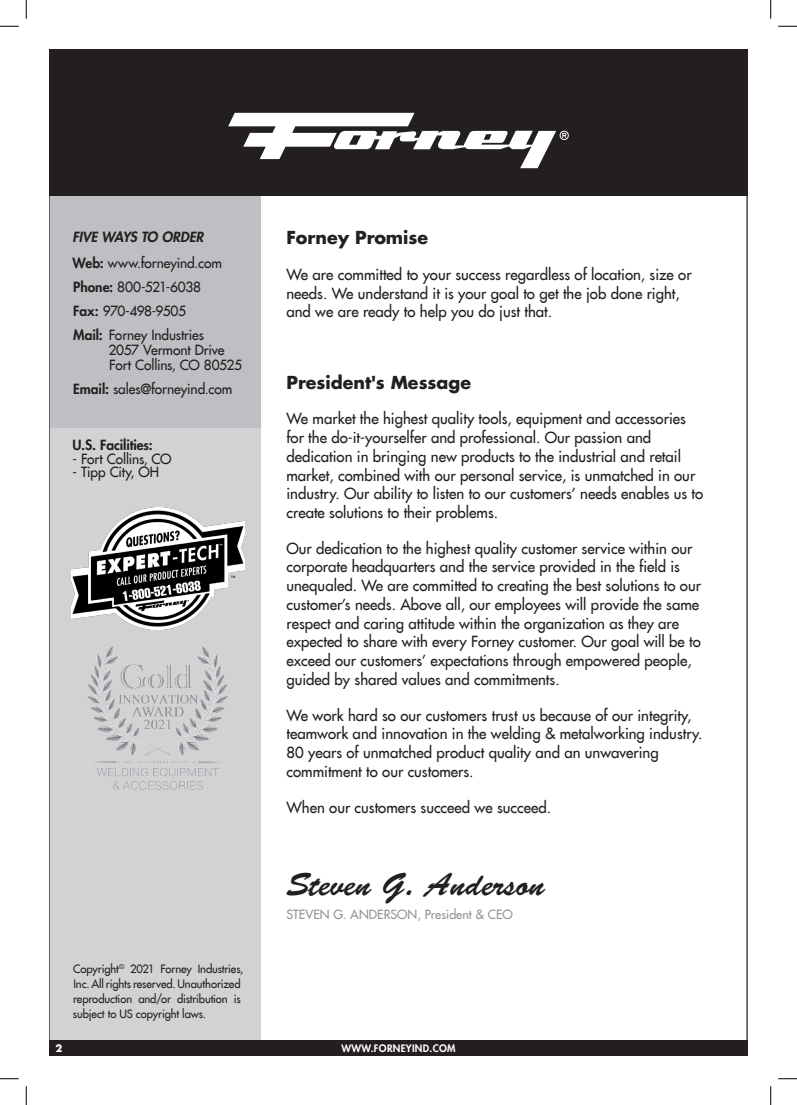
<style>
.page{position:relative;width:797px;height:1105px;background:#fff}
.page>*{position:absolute;margin:0;border:0;box-sizing:border-box;transform-origin:0 0}
.t1{font:32.5px "Brush Script Std";color:#231f20}
._19_Order_Text{font:700 17.5px "Futura LT";color:#231f20}
._19_Order_Text-2{font:15px/18.8px "Futura LT";color:#231f20}
._18_Order_Headline{font:13.75px/15px "Futura LT";letter-spacing:-.015em;color:#231f20}
._19_Order_Text-3{font:13.75px "Futura LT";letter-spacing:-.005em;color:#231f20}
.t2{font:800 13.75px "Futura LT";letter-spacing:-.01em;color:#231f20}
._18_Order_Headline-2{font:italic 800 13.75px "Futura LT";letter-spacing:-.01em;color:#231f20}
._19_Order_Text-4{font:12.5px "Futura LT";color:#939598}
._16_Copyright_text{font:11.25px/15px "Futura LT";letter-spacing:-.01em;color:#231f20}
.t3{font:800 10px "Futura LT";letter-spacing:.03em;color:#fff}
.t4{font:700 10px "Futura LT";color:#fff}
.s1{font-weight:800}
</style>
<div class="page">
<div style="left:49px;top:1040px;width:698px;height:16px;background:#231f20"></div>
<div style="left:51px;top:196px;width:210px;height:844px;background:#d1d2d4"></div>
<div style="left:51px;top:196px;width:210px;height:232px;background:#bebfc2"></div>
<div style="left:49px;top:49px;width:698px;height:147px;background:#231f20"></div>
<svg style="left:228px;top:113px;width:341px;height:55px"></svg>
<img style="left:71px;top:507px;width:173px;height:122px">
<img style="left:87px;top:646px;width:141px;height:144px">
<svg style="left:0;top:25px;width:19px;height:2px"></svg>
<svg style="left:778px;top:25px;width:19px;height:2px"></svg>
<svg style="left:0;top:1078px;width:19px;height:1px"></svg>
<svg style="left:778px;top:1078px;width:19px;height:1px"></svg>
<svg style="left:25px;top:0;width:2px;height:19px"></svg>
<svg style="left:25px;top:1086px;width:2px;height:19px"></svg>
<svg style="left:770px;top:0;width:1px;height:19px"></svg>
<svg style="left:770px;top:1086px;width:1px;height:19px"></svg>
<p class="_18_Order_Headline-2" style="left:73px;top:228px;width:132px">FIVE WAYS TO ORDER</p>
<p class="_18_Order_Headline" style="left:73px;top:255px;width:151px"><span class="s1">Web:</span> www.forneyind.com</p>
<p class="_18_Order_Headline" style="left:73px;top:279px;width:129px"><span class="s1">Phone:</span> 800-521-6038</p>
<p class="_18_Order_Headline" style="left:73px;top:303px;width:114px"><span class="s1">Fax:</span> 970-498-9505</p>
<p class="_18_Order_Headline" style="left:108px;top:327px;width:135px;text-indent:-35px"><span class="s1">Mail:</span> Forney Industries<br>2057 Vermont Drive<br>Fort Collins, CO 80525</p>
<p class="_19_Order_Text-3" style="left:73px;top:380px;width:161px"><span class="s1">Email:</span> sales@forneyind.com</p>
<p class="t2" style="left:72px;top:436px;width:82px">U.S. Facilities:</p>
<p class="_18_Order_Headline" style="left:72px;top:451px;width:101px">- Fort Collins, CO</p>
<p class="_18_Order_Headline" style="left:72px;top:465px;width:88px">- Tipp City, OH</p>
<p class="_16_Copyright_text" style="left:73px;top:961px;width:172px">Copyright<sup>©</sup> 2021 Forney Industries, Inc. All rights reserved. Unauthorized reproduction and/or distribution is subject to US copyright laws.</p>
<p class="_19_Order_Text" style="left:286px;top:226px;width:143px">Forney Promise</p>
<p class="_19_Order_Text-2" style="left:286px;top:265px;width:407px">We are committed to your success regardless of location, size or needs. We understand it is your goal to get the job done right, and we are ready to help you do just that.</p>
<p class="_19_Order_Text" style="left:286px;top:370px;width:186px">President's Message</p>
<p class="_19_Order_Text-2" style="left:286px;top:409px;width:418px">We market the highest quality tools, equipment and accessories for the do-it-yourselfer and professional. Our passion and dedication in bringing new products to the industrial and retail market, combined with our personal service, is unmatched in our industry. Our ability to listen to our customers’ needs enables us to create solutions to their problems.</p>
<p class="_19_Order_Text-2" style="left:286px;top:539px;width:416px">Our dedication to the highest quality customer service within our corporate headquarters and the service provided in the field is unequaled. We are committed to creating the best solutions to our customer’s needs. Above all, our employees will provide the same respect and caring attitude within the organization as they are expected to share with every Forney customer. Our goal will be to exceed our customers’ expectations through empowered people, guided by shared values and commitments.</p>
<p class="_19_Order_Text-2" style="left:286px;top:706px;width:417px">We work hard so our customers trust us because of our integrity, teamwork and innovation in the welding &amp; metalworking industry.<br>80 years of unmatched product quality and an unwavering commitment to our customers.</p>
<p class="_19_Order_Text-2" style="left:286px;top:797px;width:266px">When our customers succeed we succeed.</p>
<p class="t1" style="left:286px;top:867px;width:260px">Steven G. Anderson</p>
<p class="_19_Order_Text-4" style="left:286px;top:907px;width:228px">STEVEN G. ANDERSON, President &amp; CEO</p>
<p class="t4" style="left:56px;top:1041px;width:8px">2</p>
<p class="t3" style="left:341px;top:1041px;width:116px">WWW.FORNEYIND.COM</p>
</div>
